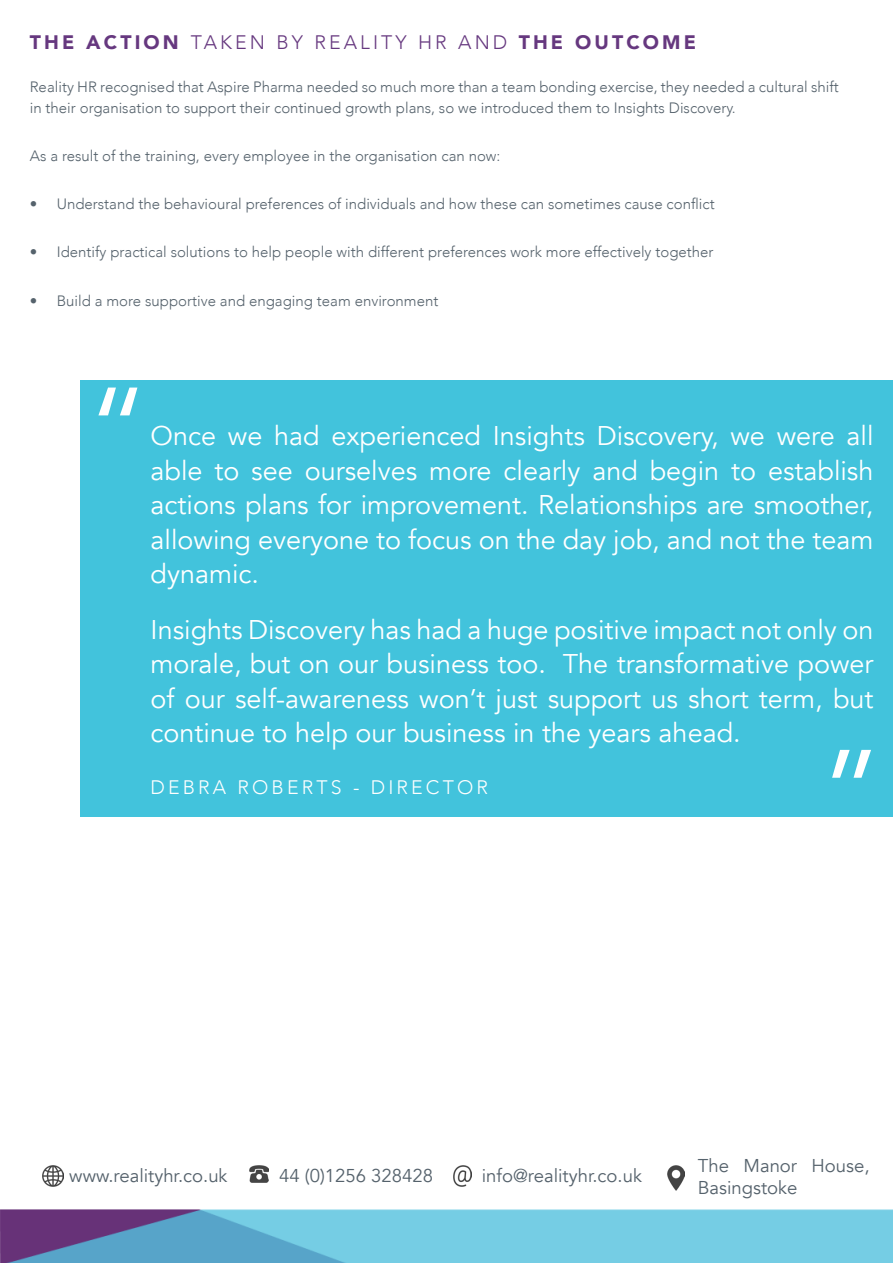
<style>
.page{position:relative;width:893px;height:1263px;background:#fff}
.page>*{position:absolute;margin:0;border:0;box-sizing:border-box;transform-origin:0 0}
.t1{font:118.5px "Avenir";color:#fff}
.small_text{font:27px/34.5px "Avenir";color:#fff;text-align:justify}
.small_text-2{font:900 19.5px "Avenir";letter-spacing:.16em;color:#66387f}
.small_text-3{font:300 19.5px "Avenir";letter-spacing:.16em;color:#fff}
.t2{font:18.6px/22.2px "Avenir";color:#55626c}
.small_text-4{font:300 15px/21px "Avenir";color:#55626c}
.s1{font-weight:300}
</style>
<div class="page">
<img style="left:0;top:1210px;width:893px;height:52px">
<div style="left:81px;top:380px;width:812px;height:436px;background:#42c3dc"></div>
<img style="left:453px;top:1166px;width:18px;height:20px">
<img style="left:250px;top:1165px;width:19px;height:17px">
<img style="left:43px;top:1166px;width:20px;height:20px">
<img style="left:667px;top:1165px;width:17px;height:25px">
<p class="small_text-2" style="left:30px;top:26px;width:668px">THE ACTION <span class="s1">TAKEN BY REALITY HR AND</span> THE OUTCOME</p>
<p class="small_text-4" style="left:30px;top:76px;width:811px">Reality HR recognised that Aspire Pharma needed so much more than a team bonding exercise, they needed a cultural shift in their organisation to support their continued growth plans, so we introduced them to Insights Discovery.</p>
<p class="small_text-4" style="left:30px;top:145px;width:472px">As a result of the training, every employee in the organisation can now:</p>
<p class="small_text-4" style="left:30px;top:193px;width:686px">• Understand the behavioural preferences of individuals and how these can sometimes cause conflict</p>
<p class="small_text-4" style="left:30px;top:242px;width:685px">• Identify practical solutions to help people with different preferences work more effectively together</p>
<p class="small_text-4" style="left:30px;top:290px;width:410px">• Build a more supportive and engaging team environment</p>
<p class="t1" style="left:87px;top:360px;width:63px">“</p>
<p class="small_text" style="left:151px;top:419px;width:724px">Once we had experienced Insights Discovery, we were all able to see ourselves more clearly and begin to establish actions plans for improvement. Relationships are smoother, allowing everyone to focus on the day job, and not the team dynamic.</p>
<p class="small_text" style="left:151px;top:613px;width:724px">Insights Discovery has had a huge positive impact not only on morale, but on our business too. The transformative power of our self-awareness won’t just support us short term, but continue to help our business in the years ahead.</p>
<p class="t1" style="left:882px;top:805px;width:63px;rotate:-180deg">“</p>
<p class="small_text-3" style="left:151px;top:775px;width:339px">DEBRA ROBERTS - DIRECTOR</p>
<p class="t2" style="left:69px;top:1165px;width:160px">www.realityhr.co.uk</p>
<p class="t2" style="left:279px;top:1165px;width:155px">44 (0)1256 328428</p>
<p class="t2" style="left:698px;top:1154px;width:173px">The Manor House,<br>Basingstoke</p>
<p class="t2" style="left:482px;top:1165px;width:162px">info@realityhr.co.uk</p>
</div>
